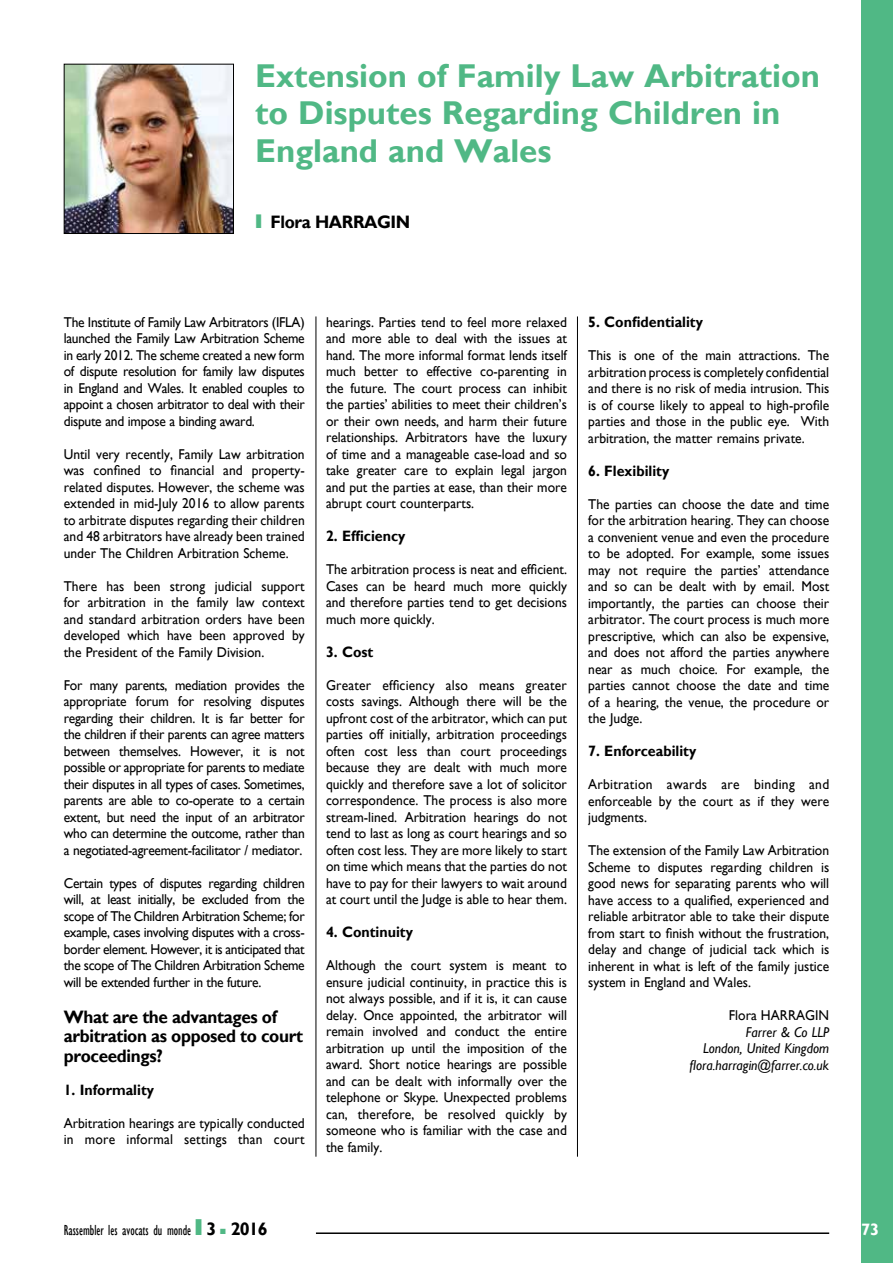
<style>
.page{position:relative;width:893px;height:1263px;background:#fff}
.page>*{position:absolute;margin:0;border:0;box-sizing:border-box;transform-origin:0 0}
.t1{font:700 33px/37.5px "Gill Sans";color:#50b885}
.t2{font:700 18px/19.5px "Gill Sans";letter-spacing:-.02em;color:#000;scale:.95 1}
.t3{font:700 18px "Gill Sans";letter-spacing:-.02em;color:#000}
.t4{font:700 16.5px "Gill Sans";color:#fff}
.t5{font:700 15px "Gill Sans";color:#000;scale:.95 1}
.t6{font:condensed 15px "Gill Sans";color:#000;scale:.85 1}
.t7{font:14.25px/16.5px "Gill Sans";color:#000;text-align:justify;scale:.95 1}
.t8{font:italic 14.25px/16.5px "Gill Sans";color:#000;text-align:right;scale:.95 1}
.s1{font-family:"Futura";font-weight:800;color:#50b885}
.s2{font-family:"Futura";font-weight:800;font-stretch:normal;font-size:21px;color:#50b885}
.s3{font-weight:700;font-stretch:normal;font-size:18px}
.s4{color:#50b885}
</style>
<div class="page">
<div style="left:861px;top:0;width:32px;height:1263px;background:#50b885"></div>
<hr style="left:316px;top:1232px;width:513px;height:2px;background:#000">
<hr style="left:577px;top:316px;width:1px;height:841px;background:#000">
<hr style="left:316px;top:316px;width:1px;height:841px;background:#000">
<img style="left:66px;top:66px;width:166px;height:166px">
<div style="left:64px;top:64px;width:170px;height:170px;border:1px solid #000"></div>
<h1 class="t1" style="left:255px;top:58px;width:566px">Extension of Family Law Arbitration to Disputes Regarding Children in<br>England and Wales</h1>
<p class="t2" style="left:255px;top:213px;width:165px"><span class="s1">I</span> Flora HARRAGIN</p>
<p class="t7" style="left:64px;top:314px;width:255px">The Institute of Family Law Arbitrators (IFLA) launched the Family Law Arbitration Scheme in early 2012. The scheme created a new form of dispute resolution for family law disputes in England and Wales. It enabled couples to appoint a chosen arbitrator to deal with their dispute and impose a binding award.</p>
<p class="t7" style="left:64px;top:446px;width:255px">Until very recently, Family Law arbitration was confined to financial and property&shy;related disputes. However, the scheme was extended in mid-July 2016 to allow parents to arbitrate disputes regarding their children and 48 arbitrators have already been trained under The Children Arbitration Scheme.</p>
<p class="t7" style="left:64px;top:578px;width:255px">There has been strong judicial support for arbitration in the family law context and standard arbitration orders have been developed which have been approved by the President of the Family Division.</p>
<p class="t7" style="left:64px;top:677px;width:255px">For many parents, mediation provides the appropriate forum for resolving disputes regarding their children. It is far better for the children if their parents can agree matters between themselves. However, it is not possible or appropriate for parents to mediate their disputes in all types of cases. Sometimes, parents are able to co-operate to a certain extent, but need the input of an arbitrator who can determine the outcome, rather than a negotiated-agreement-facilitator / mediator.</p>
<p class="t7" style="left:64px;top:875px;width:255px">Certain types of disputes regarding children will, at least initially, be excluded from the scope of The Children Arbitration Scheme; for example, cases involving disputes with a cross&shy;border element. However, it is anticipated that the scope of The Children Arbitration Scheme will be extended further in the future.</p>
<p class="t2" style="left:64px;top:1007px;width:253px">What are the advantages of arbitration as opposed to court proceedings?</p>
<p class="t5" style="left:64px;top:1080px;width:97px">1. Informality</p>
<p class="t7" style="left:64px;top:1115px;width:255px">Arbitration hearings are typically conducted in more informal settings than court</p>
<p class="t7" style="left:326px;top:314px;width:255px">hearings. Parties tend to feel more relaxed and more able to deal with the issues at hand. The more informal format lends itself much better to effective co-parenting in the future. The court process can inhibit the parties’ abilities to meet their children’s or their own needs, and harm their future relationships. Arbitrators have the luxury of time and a manageable case-load and so take greater care to explain legal jargon and put the parties at ease, than their more abrupt court counterparts.</p>
<p class="t5" style="left:326px;top:527px;width:85px">2. Efficiency</p>
<p class="t7" style="left:326px;top:561px;width:255px">The arbitration process is neat and efficient.<br>Cases can be heard much more quickly and therefore parties tend to get decisions much more quickly.</p>
<p class="t5" style="left:326px;top:642px;width:51px">3. Cost</p>
<p class="t7" style="left:326px;top:677px;width:255px">Greater efficiency also means greater costs savings. Although there will be the upfront cost of the arbitrator, which can put parties off initially, arbitration proceedings often cost less than court proceedings because they are dealt with much more quickly and therefore save a lot of solicitor correspondence. The process is also more stream-lined. Arbitration hearings do not tend to last as long as court hearings and so often cost less. They are more likely to start on time which means that the parties do not have to pay for their lawyers to wait around at court until the Judge is able to hear them.</p>
<p class="t5" style="left:326px;top:923px;width:93px">4. Continuity</p>
<p class="t7" style="left:326px;top:957px;width:255px">Although the court system is meant to ensure judicial continuity, in practice this is not always possible, and if it is, it can cause delay. Once appointed, the arbitrator will remain involved and conduct the entire arbitration up until the imposition of the award. Short notice hearings are possible and can be dealt with informally over the telephone or Skype. Unexpected problems can, therefore, be resolved quickly by someone who is familiar with the case and the family.</p>
<p class="t5" style="left:588px;top:313px;width:122px">5. Confidentiality</p>
<p class="t7" style="left:588px;top:347px;width:255px">This is one of the main attractions. The arbitration process is completely confidential and there is no risk of media intrusion. This is of course likely to appeal to high-profile parties and those in the public eye. With arbitration, the matter remains private.</p>
<p class="t5" style="left:588px;top:461px;width:87px">6. Flexibility</p>
<p class="t7" style="left:588px;top:496px;width:255px">The parties can choose the date and time for the arbitration hearing. They can choose a convenient venue and even the procedure to be adopted. For example, some issues may not require the parties’ attendance and so can be dealt with by email. Most importantly, the parties can choose their arbitrator. The court process is much more prescriptive, which can also be expensive, and does not afford the parties anywhere near as much choice. For example, the parties cannot choose the date and time of a hearing, the venue, the procedure or the Judge.</p>
<p class="t5" style="left:588px;top:742px;width:115px">7. Enforceability</p>
<p class="t7" style="left:588px;top:776px;width:255px">Arbitration awards are binding and enforceable by the court as if they were judgments.</p>
<p class="t7" style="left:588px;top:842px;width:255px">The extension of the Family Law Arbitration Scheme to disputes regarding children is good news for separating parents who will have access to a qualified, experienced and reliable arbitrator able to take their dispute from start to finish without the frustration, delay and change of judicial tack which is inherent in what is left of the family justice system in England and Wales.</p>
<p class="t7" style="left:729px;top:1007px;width:107px">Flora HARRAGIN</p>
<p class="t8" style="left:690px;top:1024px;width:148px">Farrer &amp; Co LLP<br>London, United Kingdom flora.harragin@farrer.co.uk</p>
<p class="t6" style="left:64px;top:1221px;width:181px">Rassembler les avocats du monde <span class="s2">I</span> <span class="s3">3</span></p>
<p class="t3" style="left:220px;top:1218px;width:49px"><span class="s4">■</span> 2016</p>
<p class="t4" style="left:861px;top:1219px;width:20px">73</p>
</div>
